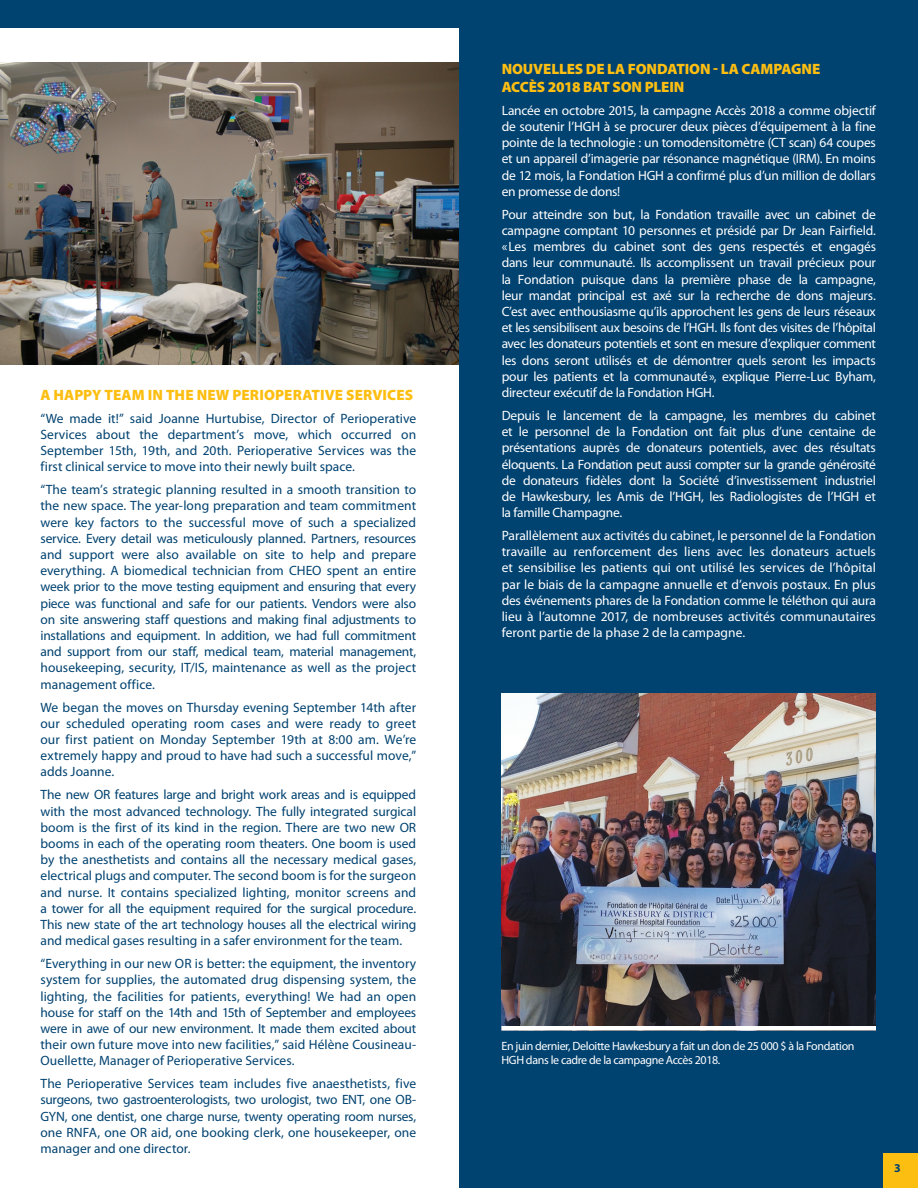
<style>
.page{position:relative;width:918px;height:1188px;background:#fff}
.page>*{position:absolute;margin:0;border:0;box-sizing:border-box;transform-origin:0 0}
.sous-titre__présiden{font:900 15px/18px "Myriad Pro";letter-spacing:-.005em;color:#fdbe12}
.texte{font:13.5px/16.2px "Myriad Pro";letter-spacing:.005em;color:#004270;text-align:justify}
.texte-2{font:13.5px/16.2px "Myriad Pro";letter-spacing:-.015em;color:#fff;text-align:justify}
.légende2{font:12px/14.4px "Myriad Pro";letter-spacing:-.03em;color:#fff}
.t1{font:700 12px "Myriad Pro";color:#004270}
</style>
<div class="page">
<div style="left:459px;top:16px;width:459px;height:1172px;background:#004270"></div>
<div style="left:883px;top:1153px;width:35px;height:35px;background:#fdbe12"></div>
<div style="left:0;top:0;width:918px;height:28px;background:#004270"></div>
<img style="left:502px;top:694px;width:374px;height:332px">
<hr style="left:501px;top:1026px;width:375px;height:4px;background:#fff">
<img style="left:0;top:63px;width:459px;height:301px">
<p class="sous-titre__présiden" style="left:40px;top:386px;width:374px">A HAPPY TEAM IN THE NEW PERIOPERATIVE SERVICES</p>
<p class="texte" style="left:40px;top:410px;width:377px">“We made it!” said Joanne Hurtubise, Director of Perioperative Services about the department’s move, which occurred on September 15th, 19th, and 20th. Perioperative Services was the first clinical service to move into their newly built space.</p>
<p class="texte" style="left:40px;top:481px;width:377px">“The team’s strategic planning resulted in a smooth transition to the new space. The year-long preparation and team commitment were key factors to the successful move of such a specialized service. Every detail was meticulously planned. Partners, resources and support were also available on site to help and prepare everything. A biomedical technician from CHEO spent an entire week prior to the move testing equipment and ensuring that every piece was functional and safe for our patients. Vendors were also on site answering staff questions and making final adjustments to installations and equipment. In addition, we had full commitment and support from our staff, medical team, material management, housekeeping, security, IT/IS, maintenance as well as the project management office.</p>
<p class="texte" style="left:40px;top:699px;width:377px">We began the moves on Thursday evening September 14th after our scheduled operating room cases and were ready to greet our first patient on Monday September 19th at 8:00 am. We’re extremely happy and proud to have had such a successful move,” adds Joanne.</p>
<p class="texte" style="left:40px;top:787px;width:377px">The new OR features large and bright work areas and is equipped with the most advanced technology. The fully integrated surgical boom is the first of its kind in the region. There are two new OR booms in each of the operating room theaters. One boom is used by the anesthetists and contains all the necessary medical gases, electrical plugs and computer. The second boom is for the surgeon and nurse. It contains specialized lighting, monitor screens and a tower for all the equipment required for the surgical procedure.<br>This new state of the art technology houses all the electrical wiring and medical gases resulting in a safer environment for the team.</p>
<p class="texte" style="left:40px;top:955px;width:377px">“Everything in our new OR is better: the equipment, the inventory system for supplies, the automated drug dispensing system, the lighting, the facilities for patients, everything! We had an open house for staff on the 14th and 15th of September and employees were in awe of our new environment. It made them excited about their own future move into new facilities,” said Hélène Cousineau-Ouellette, Manager of Perioperative Services.</p>
<p class="texte" style="left:40px;top:1075px;width:377px">The Perioperative Services team includes five anaesthetists, five surgeons, two gastroenterologists, two urologist, two ENT, one OB-GYN, one dentist, one charge nurse, twenty operating room nurses, one RNFA, one OR aid, one booking clerk, one housekeeper, one manager and one director.</p>
<p class="sous-titre__présiden" style="left:502px;top:60px;width:320px">NOUVELLES DE LA FONDATION - LA CAMPAGNE<br>ACCÈS 2018 BAT SON PLEIN</p>
<p class="texte-2" style="left:502px;top:102px;width:376px">Lancée en octobre 2015, la campagne Accès 2018 a comme objectif de soutenir l’HGH à se procurer deux pièces d’équipement à la fine pointe de la technologie : un tomodensitomètre (CT scan) 64 coupes et un appareil d’imagerie par résonance magnétique (IRM). En moins de 12 mois, la Fondation HGH a confirmé plus d’un million de dollars en promesse de dons!</p>
<p class="texte-2" style="left:502px;top:206px;width:376px">Pour atteindre son but, la Fondation travaille avec un cabinet de campagne comptant 10 personnes et présidé par Dr Jean Fairfield. «Les membres du cabinet sont des gens respectés et engagés dans leur communauté. Ils accomplissent un travail précieux pour la Fondation puisque dans la première phase de la campagne, leur mandat principal est axé sur la recherche de dons majeurs.<br>C’est avec enthousiasme qu’ils approchent les gens de leurs réseaux et les sensibilisent aux besoins de l’HGH. Ils font des visites de l’hôpital avec les donateurs potentiels et sont en mesure d’expliquer comment les dons seront utilisés et de démontrer quels seront les impacts pour les patients et la communauté», explique Pierre-Luc Byham, directeur exécutif de la Fondation HGH.</p>
<p class="texte-2" style="left:502px;top:407px;width:376px">Depuis le lancement de la campagne, les membres du cabinet et le personnel de la Fondation ont fait plus d’une centaine de présentations auprès de donateurs potentiels, avec des résultats éloquents. La Fondation peut aussi compter sur la grande générosité de donateurs fidèles dont la Société d’investissement industriel de Hawkesbury, les Amis de l’HGH, les Radiologistes de l’HGH et la famille Champagne.</p>
<p class="texte-2" style="left:502px;top:527px;width:376px">Parallèlement aux activités du cabinet, le personnel de la Fondation travaille au renforcement des liens avec les donateurs actuels et sensibilise les patients qui ont utilisé les services de l’hôpital par le biais de la campagne annuelle et d’envois postaux. En plus des événements phares de la Fondation comme le téléthon qui aura lieu à l’automne 2017, de nombreuses activités communautaires feront partie de la phase 2 de la campagne.</p>
<p class="légende2" style="left:501px;top:1038px;width:355px">En juin dernier, Deloitte Hawkesbury a fait un don de 25 000 $ à la Fondation<br>HGH dans le cadre de la campagne Accès 2018.</p>
<p class="t1" style="left:894px;top:1160px;width:8px">3</p>
</div>
